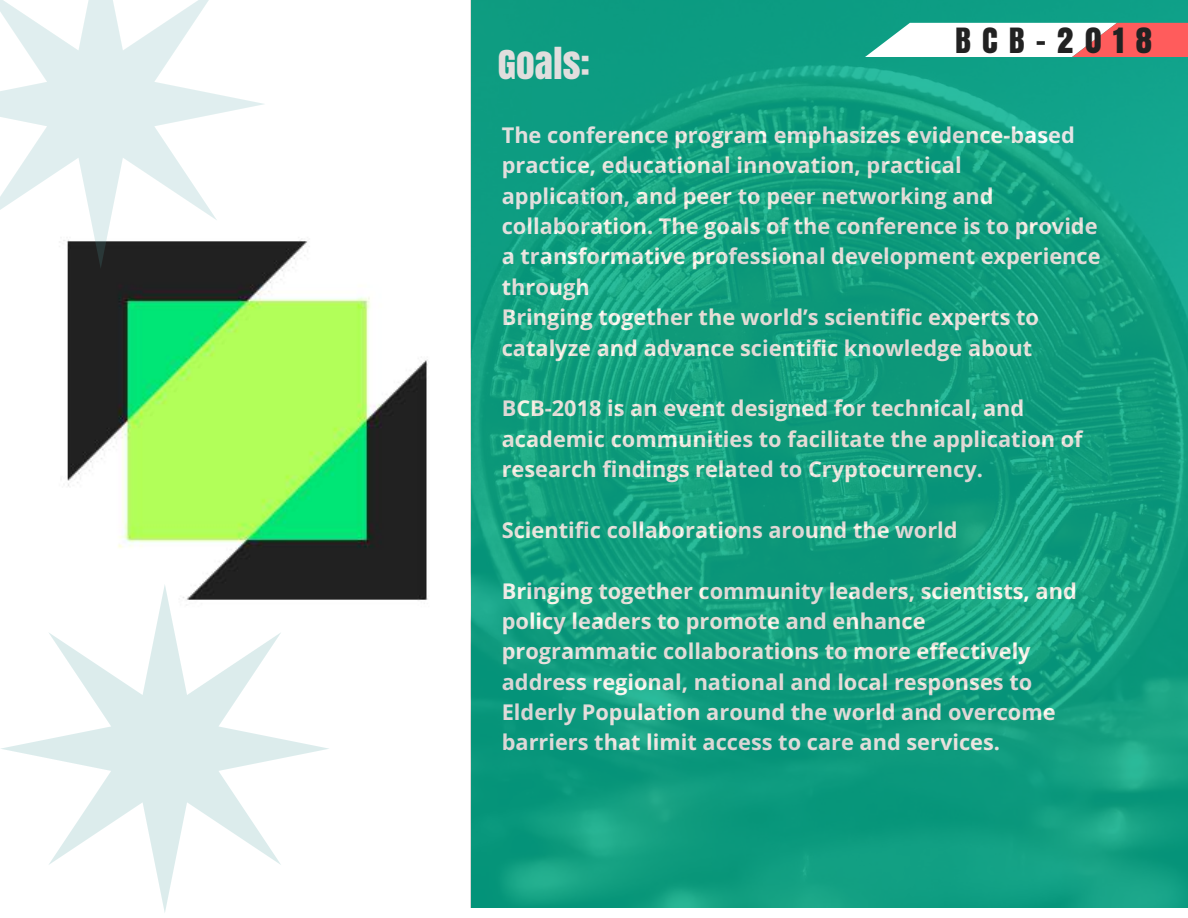
<style>
.page{position:relative;width:1188px;height:918px;background:#fff}
.page>*{position:absolute;margin:0;border:0;box-sizing:border-box;transform-origin:0 0}
.t1{font:37.35px "Anton";color:#fff}
.t2{font:32.7px "Anton";letter-spacing:.34em;color:#222}
.t3{font:700 21.75px/30.3px "Open Sans";color:#fff}
</style>
<div class="page">
<img style="left:67px;top:239px;width:362px;height:362px">
<svg style="left:0;top:0;width:265px;height:269px"></svg>
<svg style="left:1px;top:584px;width:329px;height:329px"></svg>
<img style="left:470px;top:0;width:718px;height:908px">
<svg style="left:864px;top:23px;width:324px;height:33px"></svg>
<h1 class="t1" style="left:498px;top:36px;width:94px">GOALS:</h1>
<h2 class="t2" style="left:955px;top:16px;width:199px">BCB-2018</h2>
<p class="t3" style="left:502px;top:119px;width:600px">The conference program emphasizes evidence-based practice, educational innovation, practical<br>application, and peer to peer networking and collaboration. The goals of the conference is to provide a transformative professional development experience through<br>Bringing together the world’s scientific experts to catalyze and advance scientific knowledge about</p>
<p class="t3" style="left:502px;top:393px;width:582px">BCB-2018 is an event designed for technical, and academic communities to facilitate the application of research findings related to Cryptocurrency.</p>
<p class="t3" style="left:502px;top:514px;width:457px">Scientific collaborations around the world</p>
<p class="t3" style="left:502px;top:575px;width:577px">Bringing together community leaders, scientists, and policy leaders to promote and enhance programmatic collaborations to more effectively address regional, national and local responses to Elderly Population around the world and overcome barriers that limit access to care and services.</p>
</div>
